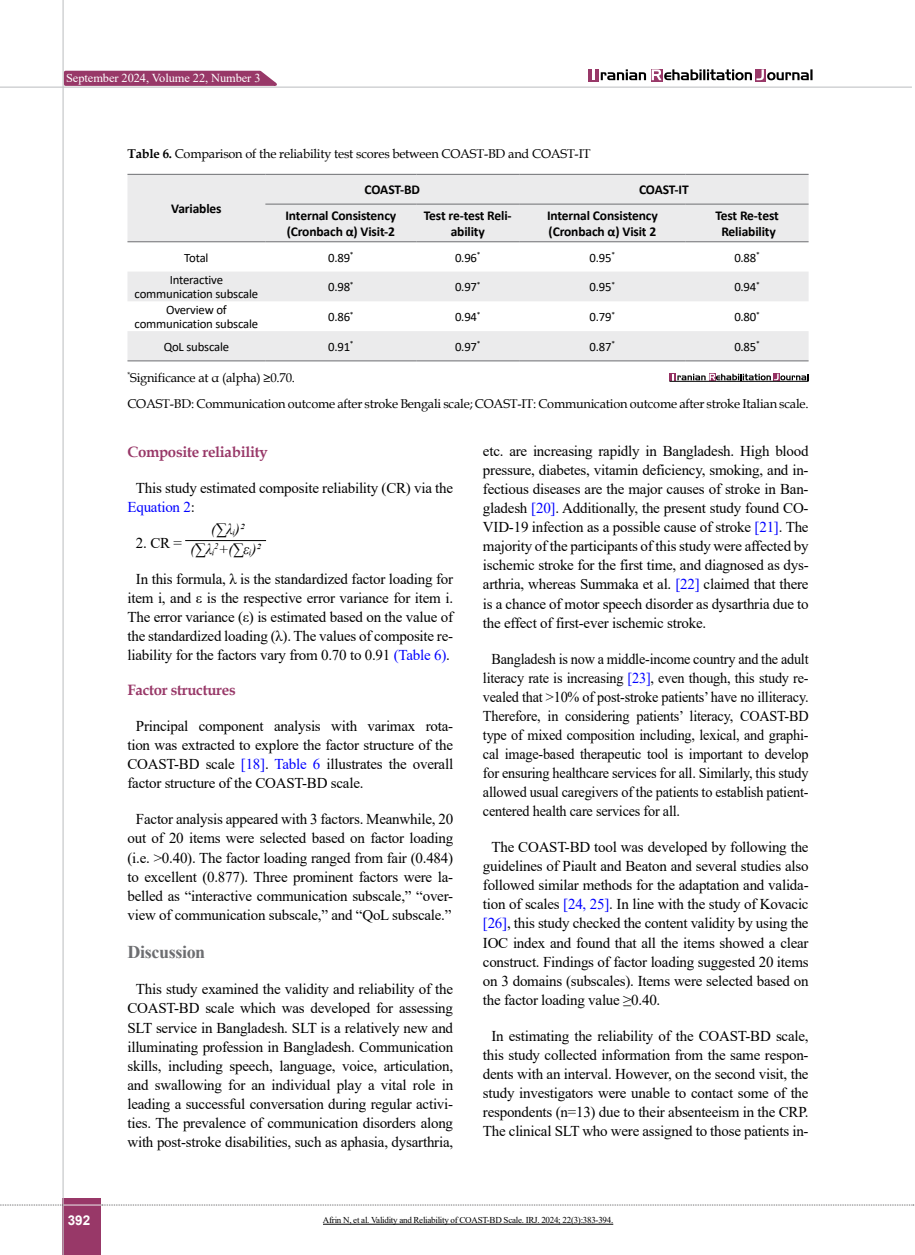
<style>
.page{position:relative;width:915px;height:1255px;background:#fff}
.page>*{position:absolute;margin:0;border:0;box-sizing:border-box;transform-origin:0 0}
.t1{font:700 18px "Times New Roman";letter-spacing:-.02em;color:#6d6e71}
.t2{font:15px/19px "Times New Roman";letter-spacing:-.015em;color:#000;text-align:center}
.t3{font:15px/19px "Times New Roman";letter-spacing:-.015em;color:#000;text-align:justify;scale:.95 1}
.t4{font:700 15px "Book Antiqua";letter-spacing:-.02em;color:#983868}
.t5{font:italic 15px/19.6px "Times New Roman";color:#000;text-align:center}
.t6{font:700 13.5px/16.2px "Calibri";letter-spacing:-.01em;color:#000}
.t7{font:700 13.5px "Arial";color:#fff}
.t8{font:12.75px/26.2px "Book Antiqua";letter-spacing:-.015em;color:#000}
.t9{font:12.75px/13.5px "Calibri";letter-spacing:-.015em;color:#000;text-align:center}
.t10{font:12.15px "Times New Roman";letter-spacing:-.005em;color:#fff}
.t11{font:9px "Times New Roman";letter-spacing:-.03em;color:#000}
.s1{font-weight:700}
.s2{color:#00f}
</style>
<div class="page">
<div style="left:63px;top:1198px;width:38px;height:56px;background:#983868"></div>
<hr style="left:62px;top:0;width:2px;height:1254px;background:#c2c4c6">
<hr style="left:63px;top:1204px;width:38px;height:1px;background:#ebebec">
<svg style="left:0;top:1204px;width:63px;height:1px"></svg>
<svg style="left:102px;top:1204px;width:811px;height:1px"></svg>
<div style="left:588px;top:69px;width:10px;height:13px;background:#983868"></div>
<svg style="left:651px;top:80px;width:11px;height:2px"></svg>
<svg style="left:755px;top:80px;width:10px;height:2px"></svg>
<svg style="left:651px;top:69px;width:161px;height:11px"></svg>
<svg style="left:592px;top:69px;width:53px;height:11px"></svg>
<svg style="left:62px;top:69px;width:222px;height:18px;background:#ac6187"></svg>
<hr style="left:0;top:87px;width:911px;height:1px;background:#c2c4c6">
<hr style="left:185px;top:540px;width:81px;height:1px;background:#000">
<svg style="left:127px;top:175px;width:681px;height:185px;fill:#ebebec"></svg>
<hr style="left:127px;top:360px;width:138px;height:1px;background:#6d6e71">
<hr style="left:265px;top:360px;width:151px;height:1px;background:#6d6e71">
<hr style="left:416px;top:360px;width:103px;height:1px;background:#6d6e71">
<hr style="left:519px;top:360px;width:166px;height:1px;background:#6d6e71">
<hr style="left:685px;top:360px;width:123px;height:1px;background:#6d6e71">
<hr style="left:127px;top:174px;width:138px;height:1px;background:#6d6e71">
<hr style="left:127px;top:241px;width:138px;height:1px;background:#6d6e71">
<hr style="left:265px;top:174px;width:151px;height:1px;background:#6d6e71">
<hr style="left:416px;top:174px;width:103px;height:1px;background:#6d6e71">
<hr style="left:519px;top:174px;width:166px;height:1px;background:#6d6e71">
<hr style="left:685px;top:174px;width:123px;height:1px;background:#6d6e71">
<hr style="left:265px;top:204px;width:151px;height:1px;background:#6d6e71">
<hr style="left:416px;top:204px;width:103px;height:1px;background:#6d6e71">
<hr style="left:519px;top:204px;width:166px;height:1px;background:#6d6e71">
<hr style="left:685px;top:204px;width:123px;height:1px;background:#6d6e71">
<hr style="left:265px;top:241px;width:151px;height:1px;background:#6d6e71">
<hr style="left:416px;top:241px;width:103px;height:1px;background:#6d6e71">
<hr style="left:519px;top:241px;width:166px;height:1px;background:#6d6e71">
<hr style="left:685px;top:241px;width:123px;height:1px;background:#6d6e71">
<div style="left:669px;top:372px;width:6px;height:8px;background:#953263"></div>
<div style="left:709px;top:372px;width:6px;height:8px;background:#b0668a"></div>
<svg style="left:672px;top:374px;width:136px;height:6px"></svg>
<hr style="left:669px;top:381px;width:139px;height:1px;background:#000">
<hr style="left:323px;top:1223px;width:290px;height:1px;background:#000">
<p class="t10" style="left:66px;top:69px;width:196px">September 2024, Volume 22, Number 3</p>
<p class="t8" style="left:127px;top:140px;width:464px"><span class="s1">Table 6.</span> Comparison of the reliability test scores between COAST-BD and COAST-IT</p>
<p class="t6" style="left:171px;top:200px;width:52px">Variables</p>
<p class="t6" style="left:364px;top:181px;width:57px">COAST-BD</p>
<p class="t6" style="left:638px;top:181px;width:51px">COAST-IT</p>
<p class="t6" style="left:285px;top:207px;width:112px">Internal Consistency (Cronbach α) Visit-2</p>
<p class="t6" style="left:423px;top:207px;width:89px;text-align:center">Test re-test Reli&shy;ability</p>
<p class="t6" style="left:547px;top:207px;width:112px">Internal Consistency (Cronbach α) Visit 2</p>
<p class="t6" style="left:715px;top:207px;width:65px;text-align:center">Test Re-test<br>Reliability</p>
<p class="t9" style="left:184px;top:250px;width:26px">Total</p>
<p class="t9" style="left:328px;top:250px;width:27px">0.89<sup>*</sup></p>
<p class="t9" style="left:455px;top:250px;width:27px">0.96<sup>*</sup></p>
<p class="t9" style="left:589px;top:250px;width:27px">0.95<sup>*</sup></p>
<p class="t9" style="left:734px;top:250px;width:27px">0.88<sup>*</sup></p>
<p class="t9" style="left:135px;top:273px;width:125px">Interactive communication subscale</p>
<p class="t9" style="left:328px;top:280px;width:27px">0.98<sup>*</sup></p>
<p class="t9" style="left:455px;top:280px;width:27px">0.97<sup>*</sup></p>
<p class="t9" style="left:589px;top:280px;width:27px">0.95<sup>*</sup></p>
<p class="t9" style="left:734px;top:280px;width:27px">0.94<sup>*</sup></p>
<p class="t9" style="left:135px;top:303px;width:125px">Overview of communication subscale</p>
<p class="t9" style="left:328px;top:310px;width:27px">0.86<sup>*</sup></p>
<p class="t9" style="left:455px;top:310px;width:27px">0.94<sup>*</sup></p>
<p class="t9" style="left:589px;top:310px;width:27px">0.79<sup>*</sup></p>
<p class="t9" style="left:734px;top:310px;width:27px">0.80<sup>*</sup></p>
<p class="t9" style="left:164px;top:339px;width:67px">QoL subscale</p>
<p class="t9" style="left:328px;top:339px;width:27px">0.91<sup>*</sup></p>
<p class="t9" style="left:455px;top:339px;width:27px">0.97<sup>*</sup></p>
<p class="t9" style="left:589px;top:339px;width:27px">0.87<sup>*</sup></p>
<p class="t9" style="left:734px;top:339px;width:27px">0.85<sup>*</sup></p>
<p class="t8" style="left:127px;top:364px;width:682px"><sup>*</sup>Significance at α (alpha) ≥0.70.<br>COAST-BD: Communication outcome after stroke Bengali scale; COAST-IT: Communication outcome after stroke Italian scale.</p>
<p class="t7" style="left:68px;top:1210px;width:24px">392</p>
<p class="t4" style="left:127px;top:441px;width:142px">Composite reliability</p>
<p class="t2" style="left:127px;top:477px;width:327px;text-align:left;text-indent:9px">This study estimated composite reliability (CR) via the<br><span class="s2">Equation 2</span>:</p>
<p class="t2" style="left:136px;top:532px;width:47px">2. CR =</p>
<p class="t5" style="left:190px;top:519px;width:72px">(∑λᵢ)² (∑λᵢ<sup>2</sup>+(∑εᵢ)²</p>
<p class="t2" style="left:127px;top:568px;width:327px">In this formula, λ is the standardized factor loading for item i, and ε is the respective error variance for item i.<br>The error variance (ε) is estimated based on the value of the standardized loading (λ). The values of composite re&shy;liability for the factors vary from 0.70 to 0.91 <span class="s2">(Table 6)</span>.</p>
<p class="t4" style="left:127px;top:679px;width:110px">Factor structures</p>
<p class="t2" style="left:127px;top:716px;width:327px;text-align:justify;text-indent:9px">Principal component analysis with varimax rota&shy;tion was extracted to explore the factor structure of the COAST-BD scale <span class="s2">[18]</span>. <span class="s2">Table 6</span> illustrates the overall factor structure of the COAST-BD scale.</p>
<p class="t2" style="left:127px;top:809px;width:327px">Factor analysis appeared with 3 factors. Meanwhile, 20 out of 20 items were selected based on factor loading (i.e. &gt;0.40). The factor loading ranged from fair (0.484) to excellent (0.877). Three prominent factors were la&shy;belled as “interactive communication subscale,” “over&shy;view of communication subscale,” and “QoL subscale.”</p>
<p class="t1" style="left:127px;top:939px;width:79px">Discussion</p>
<p class="t2" style="left:127px;top:979px;width:327px">This study examined the validity and reliability of the COAST-BD scale which was developed for assessing SLT service in Bangladesh. SLT is a relatively new and illuminating profession in Bangladesh. Communication skills, including speech, language, voice, articulation, and swallowing for an individual play a vital role in leading a successful conversation during regular activi&shy;ties. The prevalence of communication disorders along with post-stroke disabilities, such as aphasia, dysarthria,</p>
<p class="t2" style="left:483px;top:441px;width:327px;text-align:justify">etc. are increasing rapidly in Bangladesh. High blood pressure, diabetes, vitamin deficiency, smoking, and in&shy;fectious diseases are the major causes of stroke in Ban&shy;gladesh <span class="s2">[20]</span>. Additionally, the present study found CO-VID-19 infection as a possible cause of stroke <span class="s2">[21]</span>. The majority of the participants of this study were affected by ischemic stroke for the first time, and diagnosed as dys&shy;arthria, whereas Summaka et al. <span class="s2">[22]</span> claimed that there is a chance of motor speech disorder as dysarthria due to the effect of first-ever ischemic stroke.</p>
<p class="t3" style="left:483px;top:648px;width:344px;text-indent:9px">Bangladesh is now a middle-income country and the adult literacy rate is increasing <span class="s2">[23]</span>, even though, this study re&shy;vealed that &gt;10% of post-stroke patients’ have no illiteracy.<br>Therefore, in considering patients’ literacy, COAST-BD type of mixed composition including, lexical, and graphi&shy;cal image-based therapeutic tool is important to develop for ensuring healthcare services for all. Similarly, this study allowed usual caregivers of the patients to establish patient&shy;centered health care services for all.</p>
<p class="t2" style="left:483px;top:837px;width:327px;text-align:justify;text-indent:9px">The COAST-BD tool was developed by following the guidelines of Piault and Beaton and several studies also followed similar methods for the adaptation and valida&shy;tion of scales <span class="s2">[24, 25]</span>. In line with the study of Kovacic <span class="s2">[26]</span>, this study checked the content validity by using the IOC index and found that all the items showed a clear construct. Findings of factor loading suggested 20 items on 3 domains (subscales). Items were selected based on the factor loading value ≥0.40.</p>
<p class="t2" style="left:483px;top:1025px;width:327px">In estimating the reliability of the COAST-BD scale, this study collected information from the same respon&shy;dents with an interval. However, on the second visit, the study investigators were unable to contact some of the respondents (n=13) due to their absenteeism in the CRP.<br>The clinical SLT who were assigned to those patients in-</p>
<p class="t11" style="left:323px;top:1213px;width:292px">Afrin N, et al. Validity and Reliability of COAST-BD Scale. IRJ. 2024; 22(3):383-394.</p>
</div>
